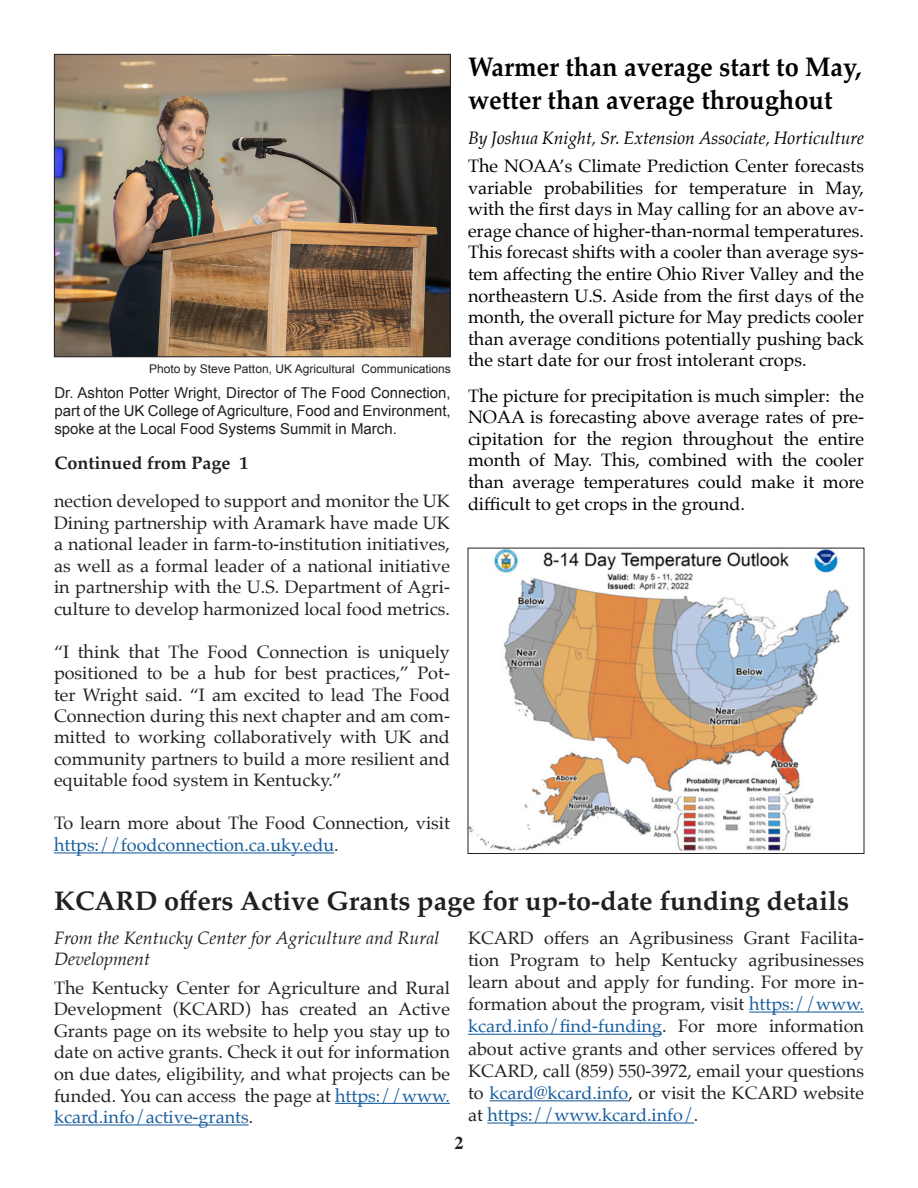
<style>
.page{position:relative;width:918px;height:1188px;background:#fff}
.page>*{position:absolute;margin:0;border:0;box-sizing:border-box;transform-origin:0 0}
.t1{font:700 27px "Palatino";color:#000;scale:.94 1}
.t2{font:700 27px "Palatino";color:#231f20}
.t3{font:18px/21.5px "Palatino";color:#231f20;text-align:justify}
.t4{font:18px/21.6px "Palatino";color:#000;text-align:justify}
.t5{font:italic 18px/21.6px "Palatino";color:#231f20}
.t6{font:italic 18px "Palatino";color:#000}
.t7{font:700 18px "Palatino";color:#231f20}
.t8{font:700 18px "Times";color:#231f20}
.t9{font:15px/18px "Arial";color:#231f20;text-align:justify}
.t10{font:12px "Arial";color:#231f20}
.s1{color:#175d9e}
</style>
<div class="page">
<hr style="left:54px;top:852px;width:280px;height:1px;background:#175d9e">
<img style="left:56px;top:56px;width:393px;height:299px">
<div style="left:54px;top:54px;width:397px;height:303px;border:1px solid #231f20"></div>
<hr style="left:335px;top:1103px;width:115px;height:1px;background:#175d9e">
<hr style="left:54px;top:1124px;width:195px;height:2px;background:#175d9e">
<hr style="left:749px;top:1012px;width:115px;height:1px;background:#175d9e">
<hr style="left:468px;top:1034px;width:194px;height:1px;background:#175d9e">
<hr style="left:489px;top:1100px;width:139px;height:1px;background:#175d9e">
<hr style="left:487px;top:1123px;width:207px;height:1px;background:#175d9e">
<img style="left:470px;top:550px;width:379px;height:301px">
<p class="t10" style="left:149px;top:361px;width:303px">Photo by Steve Patton, UK Agricultural Communications</p>
<p class="t9" style="left:54px;top:384px;width:398px">Dr. Ashton Potter Wright, Director of The Food Connection, part of the UK College of Agriculture, Food and Environment, spoke at the Local Food Systems Summit in March.</p>
<p class="t7" style="left:54px;top:447px;width:196px">Continued from Page 1</p>
<p class="t3" style="left:54px;top:491px;width:398px">nection developed to support and monitor the UK Dining partnership with Aramark have made UK a national leader in farm-to-institution initiatives, as well as a formal leader of a national initiative in partnership with the U.S. Department of Agri&shy;culture to develop harmonized local food metrics.</p>
<p class="t3" style="left:54px;top:641px;width:398px">“I think that The Food Connection is uniquely positioned to be a hub for best practices,” Pot&shy;ter Wright said. “I am excited to lead The Food Connection during this next chapter and am com&shy;mitted to working collaboratively with UK and community partners to build a more resilient and equitable food system in Kentucky.”</p>
<p class="t3" style="left:54px;top:812px;width:398px;line-height:21.9px">To learn more about The Food Connection, visit <span class="s1">https://foodconnection.ca.uky.edu</span>.</p>
<p class="t1" style="left:468px;top:44px;width:420px">Warmer than average start to May,</p>
<p class="t1" style="left:468px;top:76px;width:389px">wetter than average throughout</p>
<p class="t6" style="left:468px;top:122px;width:398px">By Joshua Knight, Sr. Extension Associate, Horticulture</p>
<p class="t4" style="left:468px;top:155px;width:398px">The NOAA’s Climate Prediction Center forecasts variable probabilities for temperature in May, with the first days in May calling for an above av&shy;erage chance of higher-than-normal temperatures.<br>This forecast shifts with a cooler than average sys&shy;tem affecting the entire Ohio River Valley and the northeastern U.S. Aside from the first days of the month, the overall picture for May predicts cooler than average conditions potentially pushing back the start date for our frost intolerant crops.</p>
<p class="t4" style="left:468px;top:385px;width:398px">The picture for precipitation is much simpler: the NOAA is forecasting above average rates of pre&shy;cipitation for the region throughout the entire month of May. This, combined with the cooler than average temperatures could make it more difficult to get crops in the ground.</p>
<p class="t2" style="left:54px;top:878px;width:797px">KCARD offers Active Grants page for up-to-date funding details</p>
<p class="t5" style="left:54px;top:926px;width:387px">From the Kentucky Center for Agriculture and Rural<br>Development</p>
<p class="t3" style="left:54px;top:977px;width:398px">The Kentucky Center for Agriculture and Rural Development (KCARD) has created an Active Grants page on its website to help you stay up to date on active grants. Check it out for information on due dates, eligibility, and what projects can be funded. You can access the page at <span class="s1">https://www. kcard.info/active-grants</span>.</p>
<p class="t3" style="left:468px;top:926px;width:398px;line-height:22.2px">KCARD offers an Agribusiness Grant Facilita&shy;tion Program to help Kentucky agribusinesses learn about and apply for funding. For more in&shy;formation about the program, visit <span class="s1">https://www. kcard.info/find-funding</span>. For more information about active grants and other services offered by KCARD, call (859) 550-3972, email your questions to <span class="s1">kcard@kcard.info</span>, or visit the KCARD website at <span class="s1">https://www.kcard.info/</span>.</p>
<p class="t8" style="left:454px;top:1125px;width:10px">2</p>
</div>
